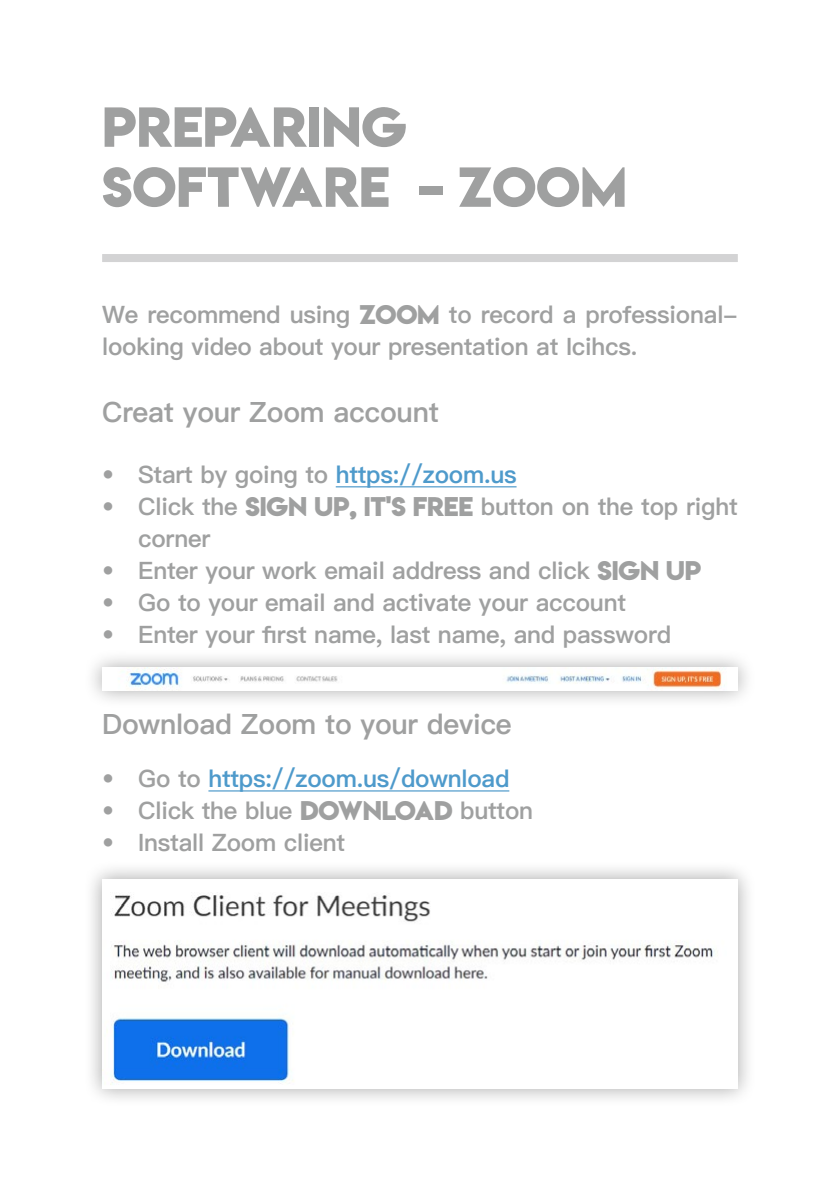
<style>
.page{position:relative;width:840px;height:1191px;background:#fff}
.page>*{position:absolute;margin:0;border:0;box-sizing:border-box;transform-origin:0 0}
.t1{font:50px/60px "Lemon Milkbold";color:#9fa0a0}
.t2{font:600 28px "Ping Fang SC";letter-spacing:-.01em;color:#9fa0a0}
.t3{font:600 24px/32px "Ping Fang SC";letter-spacing:-.01em;color:#9fa0a0}
.t4{font:600 24px "Ping Fang SC";letter-spacing:-.01em;color:#4e9acb}
.s1{font-family:"Lemon Milkbold";font-weight:400}
.s2{color:#4e9acb}
.s3{color:#9fa0a0}
</style>
<div class="page">
<hr style="left:335px;top:486px;width:181px;height:1px;background:#4e9acb">
<hr style="left:208px;top:790px;width:301px;height:1px;background:#4e9acb">
<div style="left:102px;top:254px;width:635px;height:8px;background:#d3d3d4"></div>
<div style="left:84px;top:648px;width:672px;height:61px;background:#000;opacity:.35"></div>
<img style="left:102px;top:667px;width:635px;height:23px">
<div style="left:84px;top:860px;width:672px;height:247px;background:#000;opacity:.35"></div>
<img style="left:102px;top:879px;width:635px;height:210px">
<div style="left:311px;top:1024px;width:230px;height:47px;background:#fff"></div>
<h1 class="t1" style="left:102px;top:97px;width:526px">PREPARING<br>SOFTWARE – ZOOM</h1>
<p class="t3" style="left:102px;top:298px;width:636px">We recommend using <span class="s1">ZOOM</span> to record a professional&shy;looking video about your presentation at Icihcs.</p>
<p class="t2" style="left:102px;top:396px;width:338px">Creat your Zoom account</p>
<p class="t3" style="left:102px;top:458px;width:416px">• Start by going to <span class="s2">https://zoom.us</span></p>
<p class="t3" style="left:138px;top:490px;width:600px;text-indent:-36px">• Click the <span class="s1">SIGN UP, IT'S FREE</span> button on the top right corner</p>
<p class="t3" style="left:102px;top:554px;width:600px">• Enter your work email address and click <span class="s1">SIGN UP</span></p>
<p class="t3" style="left:102px;top:586px;width:525px">• Go to your email and activate your account</p>
<p class="t3" style="left:102px;top:618px;width:570px">• Enter your first name, last name, and password</p>
<p class="t2" style="left:102px;top:708px;width:411px">Download Zoom to your device</p>
<p class="t4" style="left:102px;top:764px;width:408px"><span class="s3">• Go to</span> https://zoom.us/download</p>
<p class="t3" style="left:102px;top:794px;width:432px">• Click the blue <span class="s1">DOWNLOAD</span> button</p>
<p class="t3" style="left:102px;top:826px;width:244px">• Install Zoom client</p>
</div>
